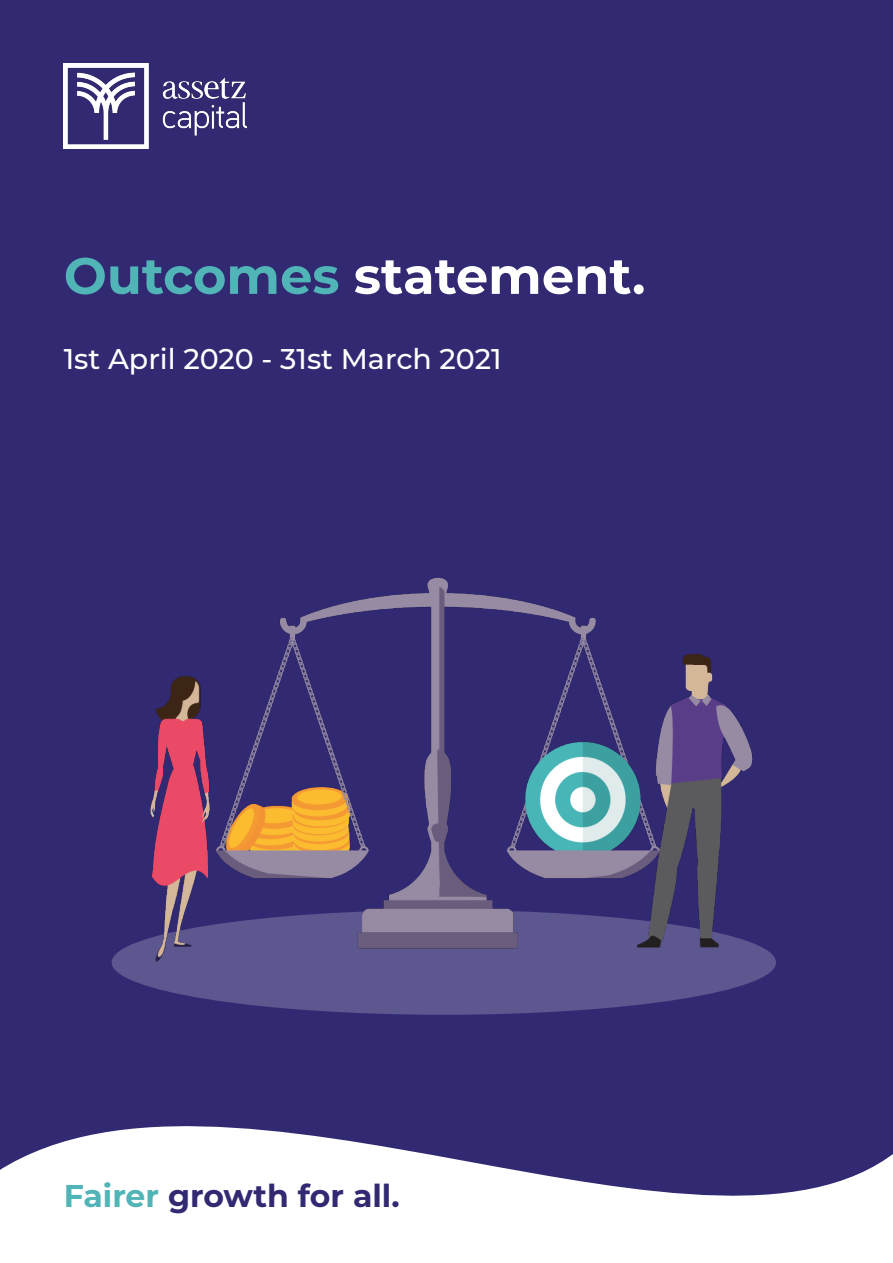
<style>
.page{position:relative;width:893px;height:1263px;background:#312a73}
.page>*{position:absolute;margin:0;border:0;box-sizing:border-box;transform-origin:0 0}
.t1{font:700 51px "Montserrat";color:#fff}
.t2{font:700 31.5px "Montserrat";color:#312a73}
.t3{font:500 28.5px "Montserrat";color:#fff}
.s1{color:#51b4b7}
</style>
<div class="page">
<img style="left:64px;top:64px;width:183px;height:85px">
<svg style="left:0;top:1013px;width:893px;height:250px"></svg>
<div style="left:112px;top:910px;width:664px;height:105px;background:#5c578f;border-radius:50%"></div>
<img style="left:111px;top:578px;width:665px;height:399px">
<p class="t1" style="left:64px;top:239px;width:583px"><span class="s1">Outcomes</span> statement.</p>
<p class="t3" style="left:64px;top:339px;width:439px">1st April 2020 - 31st March 2021</p>
<p class="t2" style="left:64px;top:1173px;width:337px"><span class="s1">Fairer</span> growth for all.</p>
</div>
